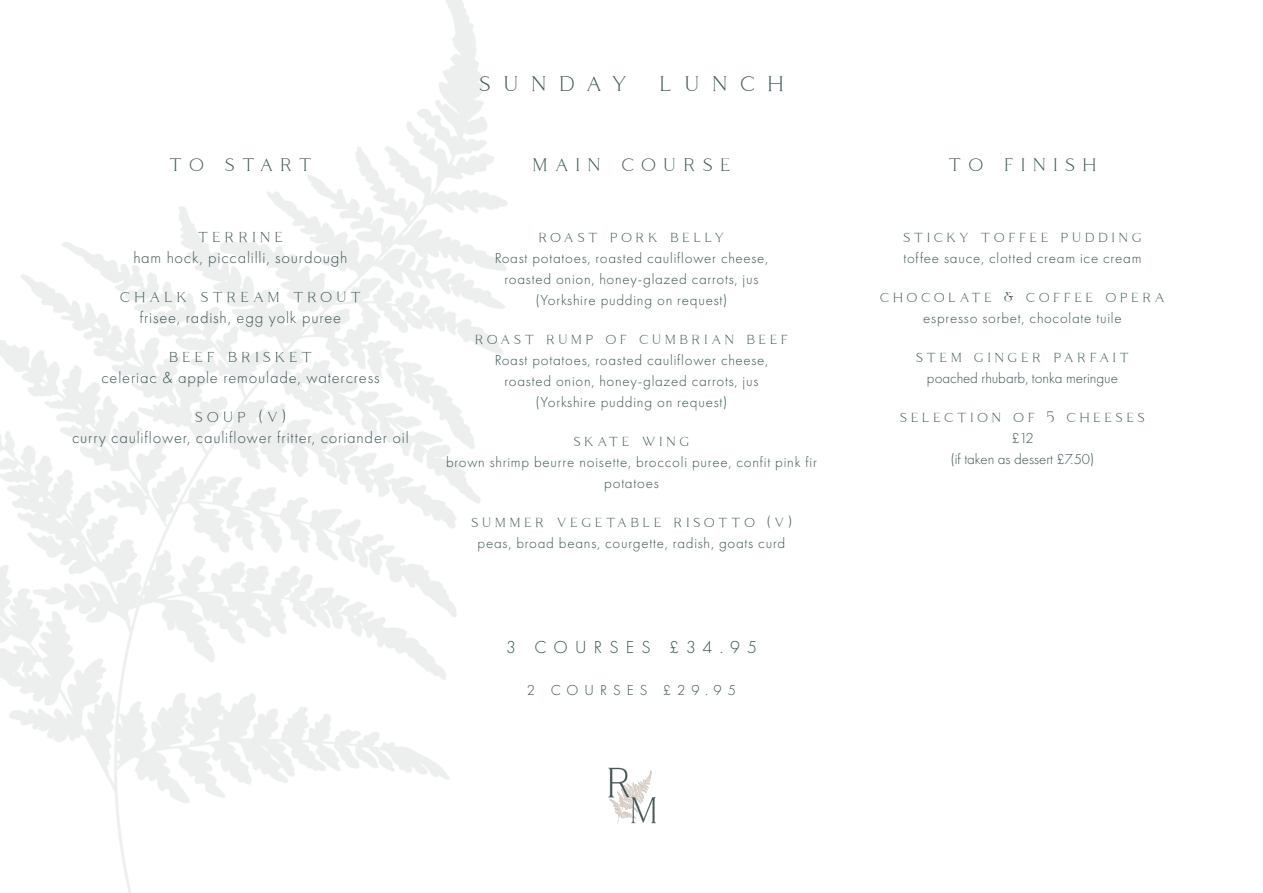
<style>
.page{position:relative;width:1263px;height:893px;background:#fff}
.page>*{position:absolute;margin:0;border:0;box-sizing:border-box;transform-origin:0 0}
.t1{font:21px "Coldiac";letter-spacing:.6em;color:#3a5353}
.t2{font:18px "Coldiac";letter-spacing:.4em;color:#3a5353}
.t3{font:300 18px "Futura PT";letter-spacing:.4em;color:#3a5353}
.t4{font:300 16.5px "Futura PT";letter-spacing:.05em;color:#3a5353}
.t5{font:16.5px "Coldiac";letter-spacing:.225em;color:#3a5353}
.t6{font:300 15px/21px "Futura PT";letter-spacing:.05em;color:#3a5353;text-align:center}
.t7{font:15px "Coldiac";letter-spacing:.225em;color:#3a5353}
.t8{font:300 15px "Futura PT";color:#3a5353}
.t9{font:300 15px "Futura PT";letter-spacing:.4em;color:#3a5353}
</style>
<div class="page">
<img style="left:0;top:0;width:656px;height:893px">
<p class="t2" style="left:169px;top:156px;width:144px">TO START</p>
<p class="t5" style="left:198px;top:227px;width:87px">terrine</p>
<p class="t4" style="left:133px;top:248px;width:216px">ham hock, piccalilli, sourdough</p>
<p class="t5" style="left:120px;top:287px;width:242px">chalk stream trout</p>
<p class="t4" style="left:140px;top:308px;width:203px">frisee, radish, egg yolk puree</p>
<p class="t5" style="left:169px;top:347px;width:145px">beef brisket</p>
<p class="t4" style="left:101px;top:368px;width:280px">celeriac &amp; apple remoulade, watercress</p>
<p class="t5" style="left:195px;top:407px;width:93px">soup (v)</p>
<p class="t4" style="left:72px;top:428px;width:338px">curry cauliflower, cauliflower fritter, coriander oil</p>
<p class="t1" style="left:479px;top:73px;width:149px">SUNDAY</p>
<p class="t1" style="left:659px;top:73px;width:126px">LUNCH</p>
<p class="t2" style="left:532px;top:156px;width:200px">MAIN COURSE</p>
<p class="t7" style="left:538px;top:229px;width:188px">roast pork belly</p>
<p class="t6" style="left:495px;top:247px;width:275px">Roast potatoes, roasted cauliflower cheese,</p>
<p class="t6" style="left:504px;top:268px;width:255px">roasted onion, honey-glazed carrots, jus</p>
<p class="t6" style="left:535px;top:289px;width:193px">(Yorkshire pudding on request)</p>
<p class="t7" style="left:475px;top:331px;width:315px">roast rump of cumbrian beef</p>
<p class="t6" style="left:495px;top:349px;width:275px">Roast potatoes, roasted cauliflower cheese,</p>
<p class="t6" style="left:504px;top:370px;width:255px">roasted onion, honey-glazed carrots, jus</p>
<p class="t6" style="left:535px;top:391px;width:193px">(Yorkshire pudding on request)</p>
<p class="t7" style="left:573px;top:433px;width:118px">skate wing</p>
<p class="t6" style="left:446px;top:451px;width:372px">brown shrimp beurre noisette, broccoli puree, confit pink fir potatoes</p>
<p class="t7" style="left:471px;top:514px;width:322px">summer vegetable risotto (v)</p>
<p class="t6" style="left:478px;top:532px;width:309px">peas, broad beans, courgette, radish, goats curd</p>
<p class="t3" style="left:506px;top:636px;width:252px">3 COURSES £34.95</p>
<p class="t9" style="left:527px;top:681px;width:211px">2 COURSES £29.95</p>
<p class="t2" style="left:948px;top:156px;width:150px">TO FINISH</p>
<p class="t7" style="left:903px;top:229px;width:240px">sticky toffee pudding</p>
<p class="t6" style="left:903px;top:247px;width:240px">toffee sauce, clotted cream ice cream</p>
<p class="t7" style="left:880px;top:289px;width:287px">chocolate &amp; coffee opera</p>
<p class="t6" style="left:923px;top:307px;width:200px">espresso sorbet, chocolate tuile</p>
<p class="t7" style="left:916px;top:349px;width:215px">stem ginger parfait</p>
<p class="t8" style="left:927px;top:369px;width:193px">poached rhubarb, tonka meringue</p>
<p class="t7" style="left:900px;top:409px;width:247px">selection of 5 cheeses</p>
<p class="t6" style="left:1011px;top:427px;width:24px">£12</p>
<p class="t8" style="left:951px;top:450px;width:145px">(if taken as dessert £7.50)</p>
</div>
